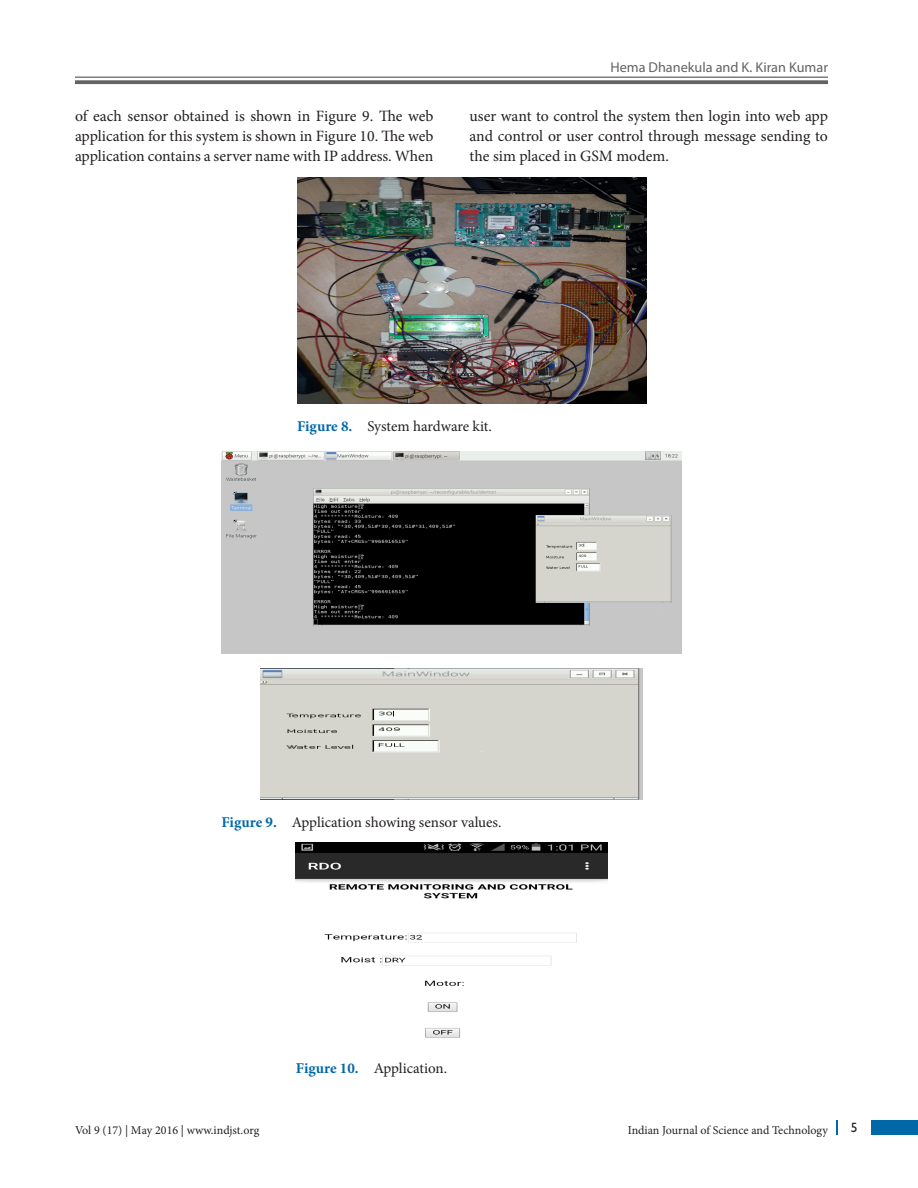
<style>
.page{position:relative;width:918px;height:1188px;background:#fff}
.page>*{position:absolute;margin:0;border:0;box-sizing:border-box;transform-origin:0 0}
.Text{font:15.75px/20.2px "Minion Pro";color:#231f20;text-align:justify}
.Fig_cap{font:15px "Minion Pro";letter-spacing:-.005em;color:#231f20}
.t1{font:14.25px "Myriad Pro";color:#636366}
.t2{font:13.5px "Gill Sans Std";color:#231f20}
.t3{font:12px "Minion Pro";color:#231f20}
.s1{font-weight:700;color:#0068a9}
</style>
<div class="page">
<hr style="left:75px;top:77px;width:753px;height:1px;background:#636366">
<svg style="left:75px;top:80px;width:753px;height:4px;background:#6f6f72"></svg>
<div style="left:872px;top:1120px;width:46px;height:15px;background:#0068a9"></div>
<svg style="left:836px;top:1120px;width:1px;height:15px"></svg>
<img style="left:221px;top:451px;width:461px;height:202px">
<img style="left:260px;top:669px;width:383px;height:131px">
<img style="left:296px;top:843px;width:311px;height:195px">
<img style="left:297px;top:178px;width:350px;height:226px">
<p class="t1" style="left:610px;top:59px;width:219px">Hema Dhanekula and K. Kiran Kumar</p>
<p class="Text" style="left:75px;top:106px;width:360px">of each sensor obtained is shown in Figure 9. The web application for this system is shown in Figure 10. The web application contains a server name with IP address. When</p>
<p class="Text" style="left:470px;top:106px;width:360px">user want to control the system then login into web app and control or user control through message sending to the sim placed in GSM modem.</p>
<p class="Fig_cap" style="left:297px;top:417px;width:196px"><span class="s1">Figure 8.</span> System hardware kit.</p>
<p class="Fig_cap" style="left:221px;top:812px;width:282px"><span class="s1">Figure 9.</span> Application showing sensor values.</p>
<p class="Fig_cap" style="left:296px;top:1059px;width:153px"><span class="s1">Figure 10.</span> Application.</p>
<p class="t3" style="left:75px;top:1123px;width:186px">Vol 9 (17) | May 2016 | www.indjst.org</p>
<p class="t3" style="left:628px;top:1123px;width:202px">Indian Journal of Science and Technology</p>
<p class="t2" style="left:851px;top:1119px;width:8px">5</p>
</div>
